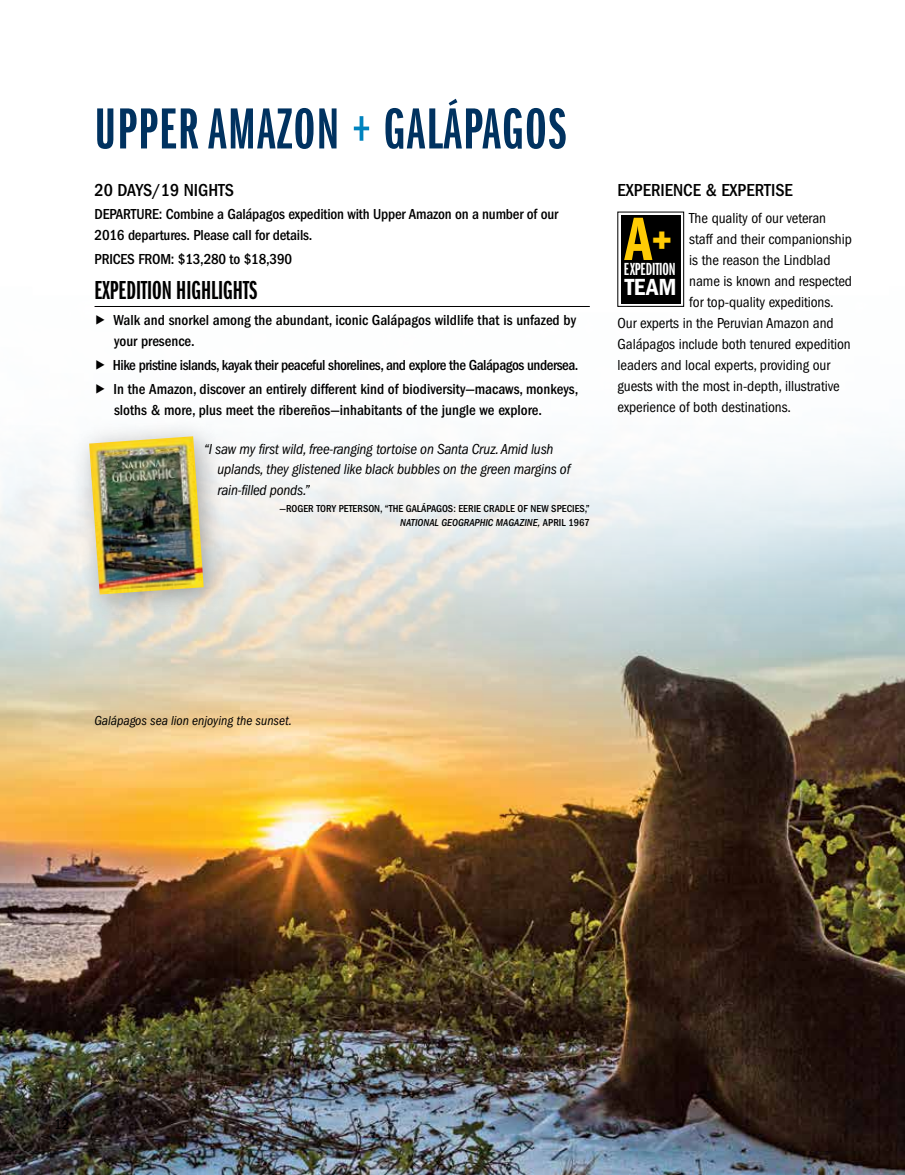
<style>
.page{position:relative;width:905px;height:1175px;background:#fff}
.page>*{position:absolute;margin:0;border:0;box-sizing:border-box;transform-origin:0 0}
.t1{font:63.3px "ITC Franklin Gothic Std Dm Cp";color:#ffcb05}
.t2{font:60px "ITC Franklin Gothic Std Dm X Cp";letter-spacing:.025em;color:#003260}
.t3{font:27px "ITC Franklin Gothic Std Dm X Cp";color:#000}
.t4{font:24.15px "ITC Franklin Gothic Std Dm Cd";color:#fff}
.t5{font:18.15px "ITC Franklin Gothic Std Dm X Cp";letter-spacing:-.005em;color:#fff}
.t6{font:500 condensed 18px "ITC Franklin Gothic Std";color:#000}
.t7{font:condensed 15px "ITC Franklin Gothic Std";letter-spacing:-.005em;color:#000}
.t8{font:500 condensed 15px/21px "ITC Franklin Gothic Std";color:#000}
.t9{font:500 condensed 15px/23.7px "ITC Franklin Gothic Std";letter-spacing:-.03em;color:#000}
.t10{font:italic condensed 15px/19.5px "ITC Franklin Gothic Std";letter-spacing:-.015em;color:#000}
.t11{font:italic condensed 13.5px "ITC Franklin Gothic Std";color:#000}
.t12{font:500 condensed 10.5px/13.5px "ITC Franklin Gothic Std";color:#000;text-align:right}
.s1{color:#0083be}
.s2{font-style:italic}
.s3{font-size:47.55px}
</style>
<div class="page">
<img style="left:0;top:211px;width:904px;height:963px">
<div style="left:617px;top:212px;width:67px;height:94px;border:1px solid #000"></div>
<div style="left:620px;top:215px;width:60px;height:88px;background:#000"></div>
<hr style="left:94px;top:306px;width:496px;height:1px;background:#000">
<div style="left:69px;top:416px;width:164px;height:208px;background:#000;opacity:.31"></div>
<img style="left:89px;top:436px;width:115px;height:158px">
<h2 class="t2" style="left:94px;top:96px;width:473px">UPPER AMAZON <span class="s1">+</span> GALÁPAGOS</h2>
<p class="t6" style="left:94px;top:180px;width:141px">20 DAYS/19 NIGHTS</p>
<p class="t8" style="left:94px;top:204px;width:465px">DEPARTURE: Combine a Galápagos expedition with Upper Amazon on a number of our<br>2016 departures. Please call for details.</p>
<p class="t8" style="left:94px;top:248px;width:199px">PRICES FROM: $13,280 to $18,390</p>
<h3 class="t3" style="left:94px;top:275px;width:164px">EXPEDITION HIGHLIGHTS</h3>
<p class="t8" style="left:114px;top:310px;width:463px;text-indent:-19px">▶ Walk and snorkel among the abundant, iconic Galápagos wildlife that is unfazed by your presence.</p>
<p class="t9" style="left:94px;top:353px;width:485px">▶ Hike pristine islands, kayak their peaceful shorelines, and explore the Galápagos undersea. ▶ In the Amazon, discover an entirely different kind of biodiversity—macaws, monkeys,</p>
<p class="t8" style="left:114px;top:399px;width:429px">sloths &amp; more, plus meet the ribereños—inhabitants of the jungle we explore.</p>
<p class="t10" style="left:217px;top:440px;width:354px;text-indent:-14px">“I saw my first wild, free-ranging tortoise on Santa Cruz. Amid lush uplands, they glistened like black bubbles on the green margins of</p>
<p class="t10" style="left:217px;top:480px;width:94px">rain-filled ponds.”</p>
<p class="t12" style="left:279px;top:502px;width:312px">—ROGER TORY PETERSON, “THE GALÁPAGOS: EERIE CRADLE OF NEW SPECIES,”<br><span class="s2">NATIONAL GEOGRAPHIC MAGAZINE,</span> APRIL 1967</p>
<p class="t6" style="left:617px;top:180px;width:177px">EXPERIENCE &amp; EXPERTISE</p>
<p class="t7" style="left:689px;top:209px;width:138px">The quality of our veteran</p>
<p class="t7" style="left:689px;top:230px;width:164px">staff and their companionship</p>
<p class="t7" style="left:689px;top:251px;width:143px">is the reason the Lindblad</p>
<p class="t7" style="left:689px;top:272px;width:164px">name is known and respected</p>
<p class="t7" style="left:689px;top:293px;width:146px">for top-quality expeditions.</p>
<p class="t7" style="left:617px;top:314px;width:218px">Our experts in the Peruvian Amazon and</p>
<p class="t7" style="left:617px;top:335px;width:235px">Galápagos include both tenured expedition</p>
<p class="t7" style="left:617px;top:356px;width:214px">leaders and local experts, providing our</p>
<p class="t7" style="left:617px;top:377px;width:223px">guests with the most in-depth, illustrative</p>
<p class="t7" style="left:617px;top:398px;width:175px">experience of both destinations.</p>
<h1 class="t1" style="left:624px;top:204px;width:49px">A<span class="s3">+</span></h1>
<p class="t5" style="left:624px;top:259px;width:53px">EXPEDITION</p>
<h3 class="t4" style="left:624px;top:273px;width:53px">TEAM</h3>
<p class="t11" style="left:94px;top:712px;width:199px">Galápagos sea lion enjoying the sunset.</p>
<p class="t7" style="left:54px;top:1115px;width:17px">12</p>
</div>
